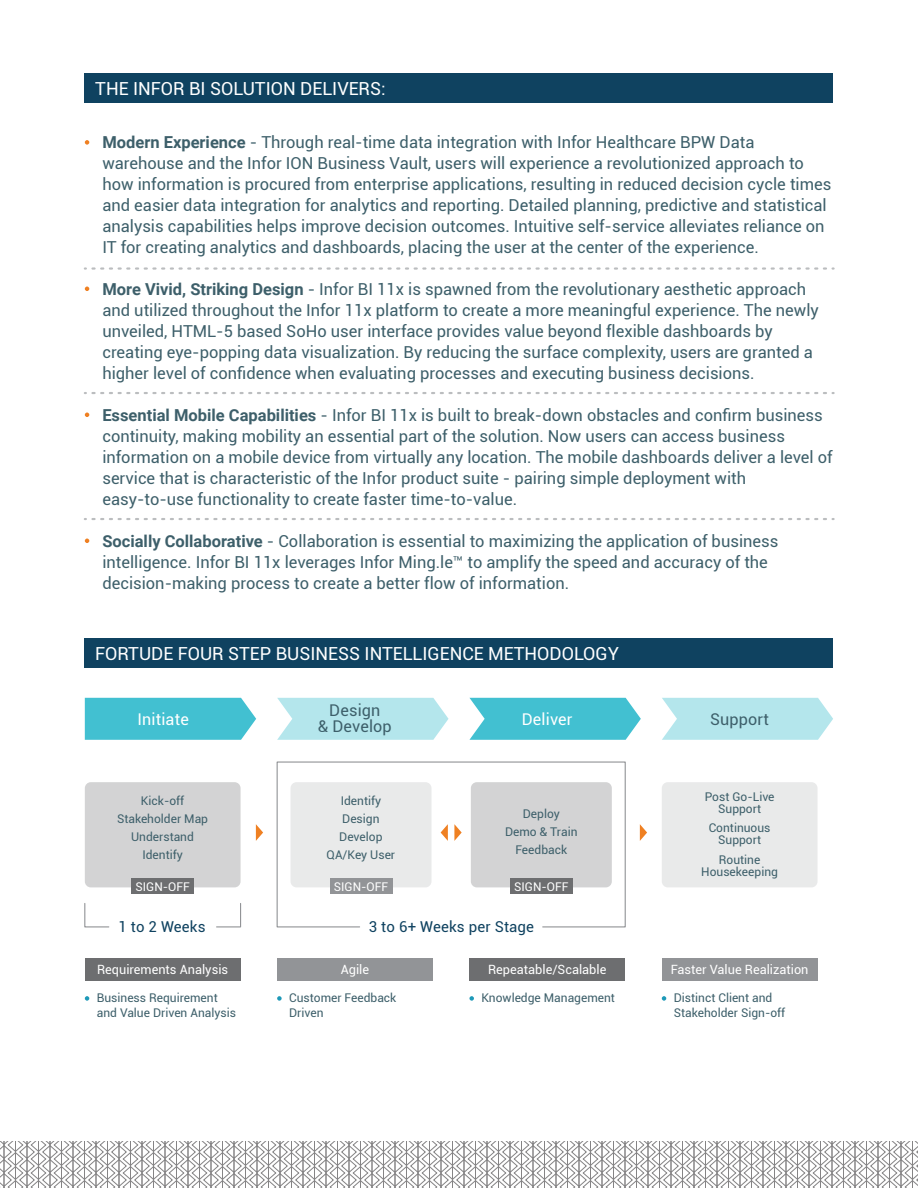
<style>
.page{position:relative;width:918px;height:1188px;background:#fff}
.page>*{position:absolute;margin:0;border:0;box-sizing:border-box;transform-origin:0 0}
.t1{font:18px "Roboto";color:#fff}
.t2{font:16.5px/21px "Roboto";color:#3d5f6a}
.t3{font:16.2px/16.5px "Roboto";letter-spacing:.01em;color:#3d5f6a;text-align:center}
.t4{font:16.2px "Roboto";letter-spacing:.01em;color:#fff}
.t5{font:15px "Roboto";letter-spacing:.01em;color:#0f4260}
.t6{font:12.75px "Roboto";color:#fff}
.t7{font:12px/18px "Roboto";color:#3d5f6a;text-align:center}
.t8{font:12px "Roboto";color:#fff}
.s1{font-weight:700}
</style>
<div class="page">
<svg style="left:0;top:1142px;width:918px;height:46px"></svg>
<div style="left:85px;top:73px;width:748px;height:30px;background:#0f4260"></div>
<svg style="left:85px;top:140px;width:4px;height:5px"></svg>
<svg style="left:85px;top:287px;width:4px;height:4px"></svg>
<svg style="left:85px;top:413px;width:4px;height:4px"></svg>
<svg style="left:85px;top:539px;width:4px;height:4px"></svg>
<div style="left:85px;top:638px;width:748px;height:30px;background:#0f4260"></div>
<div style="left:277px;top:958px;width:156px;height:23px;background:#929497"></div>
<svg style="left:277px;top:698px;width:172px;height:42px;background:#bbe8ed"></svg>
<svg style="left:277px;top:996px;width:5px;height:5px"></svg>
<div style="left:85px;top:958px;width:156px;height:23px;background:#6d6e70"></div>
<div style="left:85px;top:698px;width:171px;height:42px;background:#42c0d1"></div>
<div style="left:85px;top:782px;width:156px;height:105px;background:#d3d3d4;border-radius:6px"></div>
<div style="left:132px;top:878px;width:62px;height:16px;background:#6d6e70"></div>
<svg style="left:85px;top:996px;width:4px;height:5px"></svg>
<div style="left:469px;top:958px;width:156px;height:23px;background:#6d6e70"></div>
<svg style="left:469px;top:698px;width:172px;height:42px;background:#54c6d5"></svg>
<svg style="left:469px;top:996px;width:5px;height:5px"></svg>
<div style="left:662px;top:958px;width:156px;height:23px;background:#929497"></div>
<svg style="left:662px;top:698px;width:171px;height:42px;background:#bae8ed"></svg>
<div style="left:662px;top:782px;width:156px;height:105px;background:#e9eaea;border-radius:6px"></div>
<svg style="left:662px;top:996px;width:4px;height:5px"></svg>
<svg style="left:276px;top:761px;width:350px;height:167px"></svg>
<svg style="left:84px;top:903px;width:26px;height:25px"></svg>
<svg style="left:216px;top:903px;width:26px;height:25px"></svg>
<svg style="left:640px;top:824px;width:7px;height:17px"></svg>
<svg style="left:256px;top:824px;width:7px;height:17px"></svg>
<svg style="left:454px;top:824px;width:8px;height:17px"></svg>
<svg style="left:441px;top:824px;width:7px;height:17px"></svg>
<svg style="left:92px;top:392px;width:742px;height:2px"></svg>
<svg style="left:92px;top:267px;width:742px;height:3px"></svg>
<svg style="left:92px;top:518px;width:742px;height:2px"></svg>
<p class="t1" style="left:95px;top:76px;width:292px">THE INFOR BI SOLUTION DELIVERS:</p>
<p class="t2" style="left:102px;top:131px;width:731px"><span class="s1">Modern Experience</span> - Through real-time data integration with Infor Healthcare BPW Data warehouse and the Infor ION Business Vault, users will experience a revolutionized approach to how information is procured from enterprise applications, resulting in reduced decision cycle times and easier data integration for analytics and reporting. Detailed planning, predictive and statistical analysis capabilities helps improve decision outcomes. Intuitive self-service alleviates reliance on IT for creating analytics and dashboards, placing the user at the center of the experience.</p>
<p class="t2" style="left:102px;top:278px;width:718px"><span class="s1">More Vivid, Striking Design</span> - Infor BI 11x is spawned from the revolutionary aesthetic approach and utilized throughout the Infor 11x platform to create a more meaningful experience. The newly unveiled, HTML-5 based SoHo user interface provides value beyond flexible dashboards by creating eye-popping data visualization. By reducing the surface complexity, users are granted a higher level of confidence when evaluating processes and executing business decisions.</p>
<p class="t2" style="left:102px;top:404px;width:732px"><span class="s1">Essential Mobile Capabilities</span> - Infor BI 11x is built to break-down obstacles and confirm business continuity, making mobility an essential part of the solution. Now users can access business information on a mobile device from virtually any location. The mobile dashboards deliver a level of service that is characteristic of the Infor product suite - pairing simple deployment with easy-to-use functionality to create faster time-to-value.</p>
<p class="t2" style="left:102px;top:530px;width:678px"><span class="s1">Socially Collaborative</span> - Collaboration is essential to maximizing the application of business intelligence. Infor BI 11x leverages Infor Ming.le™ to amplify the speed and accuracy of the decision-making process to create a better flow of information.</p>
<p class="t1" style="left:95px;top:641px;width:525px">FORTUDE FOUR STEP BUSINESS INTELLIGENCE METHODOLOGY</p>
<p class="t4" style="left:137px;top:708px;width:53px">Initiate</p>
<p class="t3" style="left:318px;top:701px;width:75px">Design<br>&amp; Develop</p>
<p class="t4" style="left:522px;top:708px;width:52px">Deliver</p>
<p class="t7" style="left:117px;top:792px;width:93px">Kick-off<br>Stakeholder Map<br>Understand<br>Identify</p>
<p class="t7" style="left:327px;top:792px;width:70px">Identify<br>Design<br>Develop<br>QA/Key User</p>
<p class="t7" style="left:505px;top:804px;width:74px">Deploy<br>Demo &amp; Train<br>Feedback</p>
<p class="t8" style="left:136px;top:878px;width:56px">SIGN-OFF</p>
<p class="t8" style="left:334px;top:878px;width:56px">SIGN-OFF</p>
<p class="t8" style="left:514px;top:878px;width:56px">SIGN-OFF</p>
<p class="t5" style="left:118px;top:916px;width:89px">1 to 2 Weeks</p>
<p class="t5" style="left:369px;top:916px;width:167px">3 to 6+ Weeks per Stage</p>
<p class="t6" style="left:97px;top:961px;width:133px">Requirements Analysis</p>
<p class="t7" style="left:97px;top:990px;width:141px;line-height:15px;text-align:left">Business Requirement and Value Driven Analysis</p>
<p class="t6" style="left:341px;top:961px;width:30px">Agile</p>
<p class="t7" style="left:289px;top:990px;width:109px;line-height:15px;text-align:left">Customer Feedback<br>Driven</p>
<p class="t6" style="left:488px;top:961px;width:120px">Repeatable/Scalable</p>
<p class="t7" style="left:481px;top:989px;width:135px">Knowledge Management</p>
<p class="t3" style="left:710px;top:710px;width:60px">Support</p>
<p class="t7" style="left:705px;top:790px;width:71px;line-height:12px">Post Go-Live<br>Support</p>
<p class="t7" style="left:709px;top:822px;width:63px;line-height:12px">Continuous<br>Support</p>
<p class="t7" style="left:701px;top:853px;width:78px;line-height:12px">Routine<br>Housekeeping</p>
<p class="t6" style="left:671px;top:961px;width:139px">Faster Value Realization</p>
<p class="t7" style="left:674px;top:990px;width:113px;line-height:15px;text-align:left">Distinct Client and<br>Stakeholder Sign-off</p>
</div>
